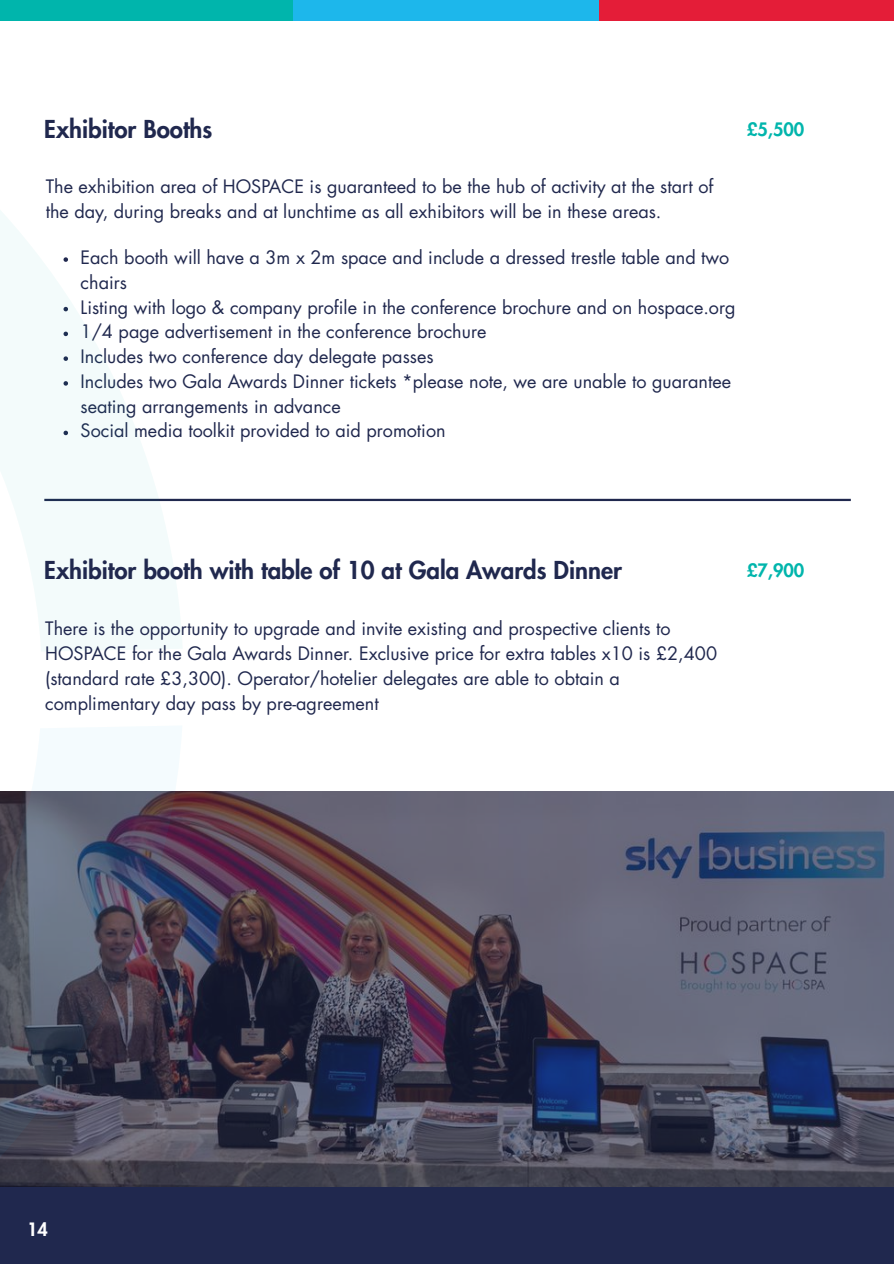
<style>
.page{position:relative;width:894px;height:1264px;background:#fff}
.page>*{position:absolute;margin:0;border:0;box-sizing:border-box;transform-origin:0 0}
.t1{font:800 24px "Futura Std";color:#20284e}
.t2{font:18px/24.8px "Futura Std";color:#20284e}
.t3{font:800 18px "Futura Std";color:#00b5ac}
.t4{font:800 18px "Futura LT Pro";color:#fff}
</style>
<div class="page">
<div style="left:0;top:1187px;width:893px;height:76px;background:#20284e"></div>
<svg style="left:182px;top:791px;width:711px;height:396px;background:#4f4d61"></svg>
<hr style="left:44px;top:499px;width:806px;height:2px;background:#20284e">
<div style="left:598px;top:0;width:295px;height:21px;background:#e41d38"></div>
<div style="left:293px;top:0;width:305px;height:21px;background:#1db7eb"></div>
<div style="left:0;top:0;width:293px;height:21px;background:#00b5ac"></div>
<svg style="left:0;top:726px;width:182px;height:461px;background:#656574"></svg>
<svg style="left:0;top:211px;width:183px;height:440px;fill:#f3fbfb"></svg>
<h1 class="t1" style="left:44px;top:118px;width:169px">Exhibitor Booths</h1>
<p class="t3" style="left:746px;top:121px;width:59px">£5,500</p>
<p class="t2" style="left:46px;top:175px;width:669px">The exhibition area of HOSPACE is guaranteed to be the hub of activity at the start of the day, during breaks and at lunchtime as all exhibitors will be in these areas.</p>
<p class="t2" style="left:81px;top:246px;width:656px">Each booth will have a 3m x 2m space and include a dressed trestle table and two chairs<br>Listing with logo &amp; company profile in the conference brochure and on hospace.org 1/4 page advertisement in the conference brochure<br>Includes two conference day delegate passes<br>Includes two Gala Awards Dinner tickets *please note, we are unable to guarantee seating arrangements in advance<br>Social media toolkit provided to aid promotion</p>
<h1 class="t1" style="left:44px;top:559px;width:579px">Exhibitor booth with table of 10 at Gala Awards Dinner</h1>
<p class="t3" style="left:746px;top:562px;width:59px">£7,900</p>
<p class="t2" style="left:45px;top:617px;width:673px">There is the opportunity to upgrade and invite existing and prospective clients to HOSPACE for the Gala Awards Dinner. Exclusive price for extra tables x10 is £2,400 (standard rate £3,300). Operator/hotelier delegates are able to obtain a complimentary day pass by pre-agreement</p>
<p class="t4" style="left:27px;top:1221px;width:22px">14</p>
</div>
